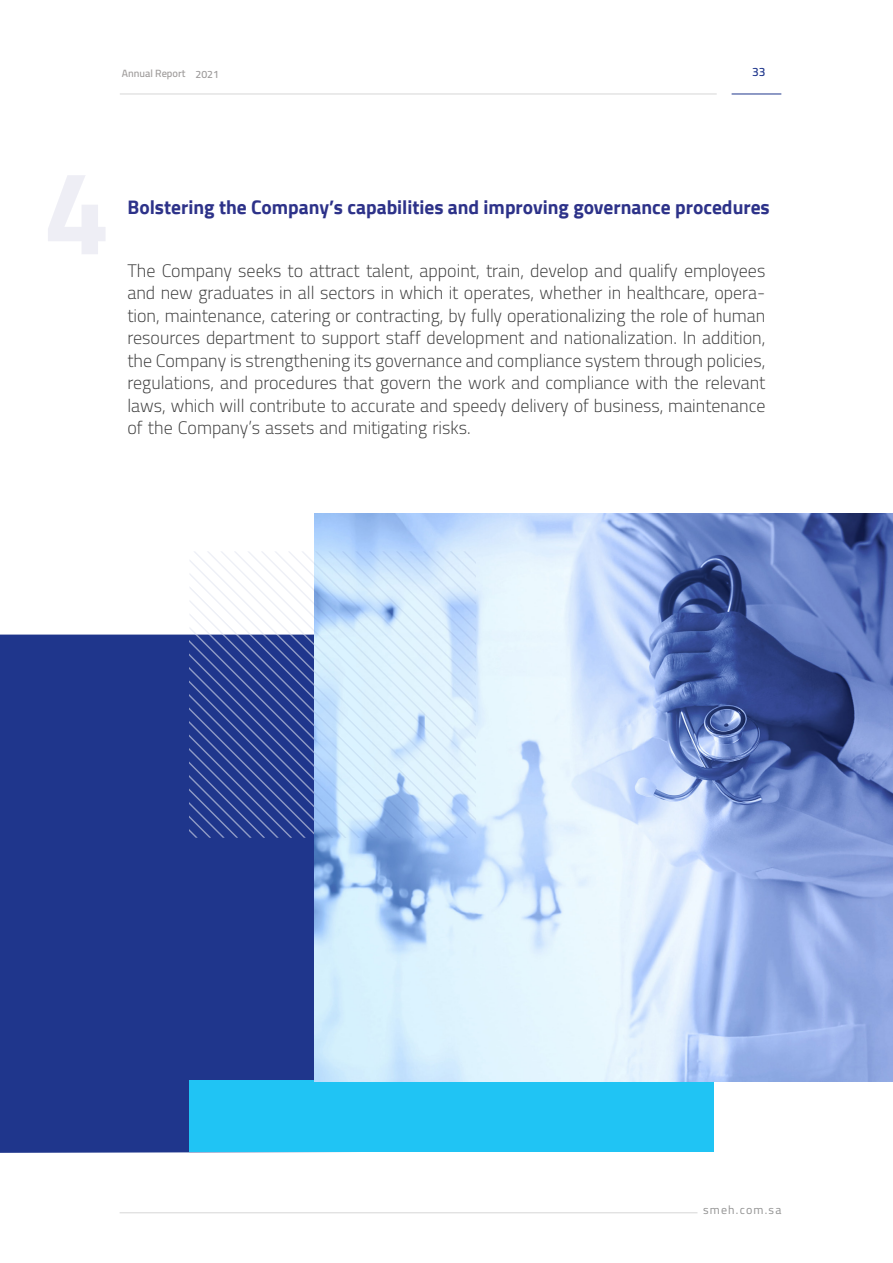
<style>
.page{position:relative;width:893px;height:1263px;background:#fff}
.page>*{position:absolute;margin:0;border:0;box-sizing:border-box;transform-origin:0 0}
.t1{font:700 19.5px "Cairo";color:#2d3289}
.Body-mo{font:300 18px/22.5px "Cairo";color:#3d3d3d;text-align:justify}
.t2{font:12px "Cairo";letter-spacing:.1em;color:#939393}
.t3{font:600 12px "Cairo";color:#1f368c}
.t4{font:600 10.5px "Cairo";color:#9f9c9b}
.s1{color:#9c9a9a}
</style>
<div class="page">
<hr style="left:732px;top:94px;width:49px;height:1px;background:#1f368c">
<hr style="left:120px;top:94px;width:597px;height:1px;background:#d6d6d6">
<hr style="left:120px;top:1212px;width:577px;height:1px;background:#d6d6d6">
<div style="left:0;top:635px;width:342px;height:518px;background:#1f368c"></div>
<div style="left:189px;top:1080px;width:525px;height:72px;background:#20c4f4"></div>
<img style="left:315px;top:513px;width:578px;height:569px">
<svg style="left:189px;top:551px;width:287px;height:287px;background:#a1b6db"></svg>
<p class="t4" style="left:122px;top:65px;width:99px">Annual Report <span class="s1">2021</span></p>
<p class="t3" style="left:752px;top:61px;width:15px">33</p>
<p class="t1" style="left:128px;top:196px;width:644px">Bolstering the Company’s capabilities and improving governance procedures</p>
<p class="Body-mo" style="left:127px;top:259px;width:640px">The Company seeks to attract talent, appoint, train, develop and qualify employees and new graduates in all sectors in which it operates, whether in healthcare, opera&shy;tion, maintenance, catering or contracting, by fully operationalizing the role of human resources department to support staff development and nationalization. In addition, the Company is strengthening its governance and compliance system through policies, regulations, and procedures that govern the work and compliance with the relevant laws, which will contribute to accurate and speedy delivery of business, maintenance of the Company’s assets and mitigating risks.</p>
<p class="t2" style="left:703px;top:1200px;width:80px">smeh.com.sa</p>
</div>
